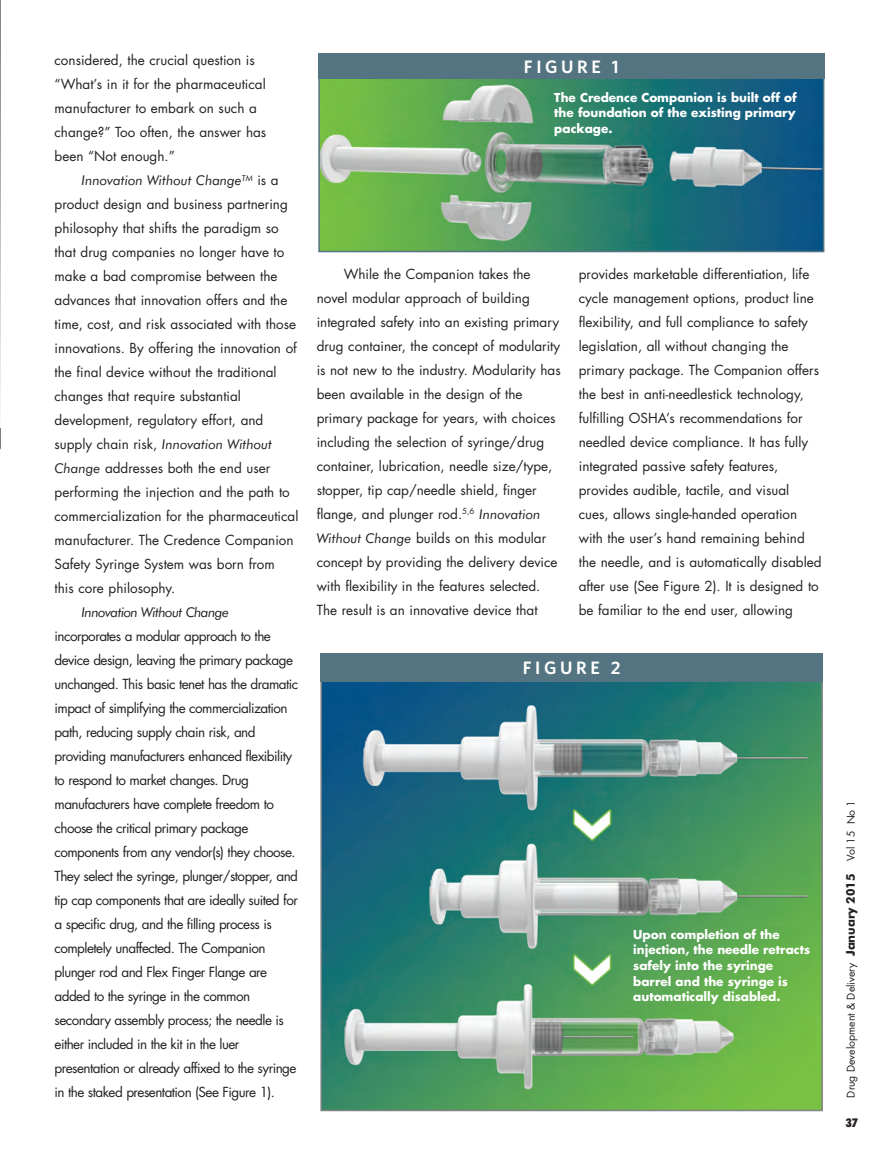
<style>
.page{position:relative;width:879px;height:1174px;background:#fff}
.page>*{position:absolute;margin:0;border:0;box-sizing:border-box;transform-origin:0 0}
.t1{font:600 18px "Whitney";letter-spacing:.2em;color:#fff}
.t2{font:13.5px/24px "Futura";color:#231f20}
.t3{font:13.5px/24px "Futura";letter-spacing:-.04em;color:#231f20}
.t4{font:italic 13.5px "Futura BT";color:#231f20}
.t5{font:italic 13.5px "Futura BT";letter-spacing:-.04em;color:#231f20}
.t6{font:700 12px/15.6px "Futura";color:#fff;text-align:justify}
.t7{font:900 condensed 12px "Futura BT";color:#231f20}
.t8{font:10.5px "Futura";color:#231f20}
.s1{font-family:"Futura";font-style:normal}
.s2{font-family:"Futura BT";font-style:italic}
.s3{font-family:"Futura BT";font-weight:700;font-size:12px}
</style>
<div class="page">
<img style="left:0;top:1px;width:1px;height:415px">
<img style="left:321px;top:79px;width:500px;height:170px">
<div style="left:318px;top:53px;width:506px;height:199px;border:2px solid #557482"></div>
<div style="left:318px;top:53px;width:506px;height:26px;background:#557482"></div>
<svg style="left:0;top:428px;width:1px;height:22px"></svg>
<img style="left:323px;top:681px;width:497px;height:427px">
<div style="left:320px;top:653px;width:503px;height:28px;background:#557482"></div>
<p class="t2" style="left:55px;top:49px;width:213px">considered, the crucial question is “What’s in it for the pharmaceutical manufacturer to embark on such a change?” Too often, the answer has been “Not enough.”</p>
<p class="t4" style="left:82px;top:174px;width:199px">Innovation Without Change<sup>TM</sup> <span class="s1">is a</span></p>
<p class="t2" style="left:55px;top:193px;width:244px">product design and business partnering philosophy that shifts the paradigm so that drug companies no longer have to make a bad compromise between the advances that innovation offers and the time, cost, and risk associated with those innovations. By offering the innovation of the final device without the traditional changes that require substantial development, regulatory effort, and</p>
<p class="t4" style="left:55px;top:438px;width:219px"><span class="s1">supply chain risk,</span> Innovation Without</p>
<p class="t2" style="left:55px;top:457px;width:245px"><span class="s2">Change</span> addresses both the end user performing the injection and the path to commercialization for the pharmaceutical manufacturer. The Credence Companion Safety Syringe System was born from<br>this core philosophy.</p>
<p class="t5" style="left:82px;top:606px;width:149px">Innovation Without Change</p>
<p class="t3" style="left:55px;top:625px;width:245px">incorporates a modular approach to the device design, leaving the primary package unchanged. This basic tenet has the dramatic impact of simplifying the commercialization path, reducing supply chain risk, and providing manufacturers enhanced flexibility to respond to market changes. Drug manufacturers have complete freedom to choose the critical primary package components from any vendor(s) they choose.<br>They select the syringe, plunger/stopper, and tip cap components that are ideally suited for a specific drug, and the filling process is completely unaffected. The Companion plunger rod and Flex Finger Flange are added to the syringe in the common secondary assembly process; the needle is either included in the kit in the luer presentation or already affixed to the syringe in the staked presentation (See Figure 1).</p>
<h1 class="t1" style="left:524px;top:56px;width:96px">FIGURE 1</h1>
<p class="t6" style="left:554px;top:90px;width:244px">The Credence Companion is built off of the foundation of the existing primary package.</p>
<p class="t2" style="left:317px;top:263px;width:245px;text-indent:27px">While the Companion takes the novel modular approach of building integrated safety into an existing primary drug container, the concept of modularity is not new to the industry. Modularity has been available in the design of the primary package for years, with choices including the selection of syringe/drug container, lubrication, needle size/type, stopper, tip cap/needle shield, finger flange, and plunger rod.<sup>5,6</sup> <span class="s2">Innovation Without Change</span> builds on this modular concept by providing the delivery device with flexibility in the features selected.<br>The result is an innovative device that</p>
<p class="t2" style="left:579px;top:263px;width:244px">provides marketable differentiation, life cycle management options, product line flexibility, and full compliance to safety legislation, all without changing the primary package. The Companion offers the best in anti-needlestick technology, fulfilling OSHA’s recommendations for needled device compliance. It has fully integrated passive safety features, provides audible, tactile, and visual cues, allows single-handed operation with the user’s hand remaining behind the needle, and is automatically disabled after use (See Figure 2). It is designed to be familiar to the end user, allowing</p>
<h1 class="t1" style="left:523px;top:657px;width:99px">FIGURE 2</h1>
<p class="t6" style="left:633px;top:927px;width:178px;text-align:left">Upon completion of the injection, the needle retracts safely into the syringe barrel and the syringe is automatically disabled.</p>
<p class="t8" style="left:846px;top:1097px;width:299px;rotate:-90deg">Drug Development &amp; Delivery <span class="s3">January 2015</span> Vol 15 No 1</p>
<p class="t7" style="left:845px;top:1117px;width:13px">37</p>
</div>
